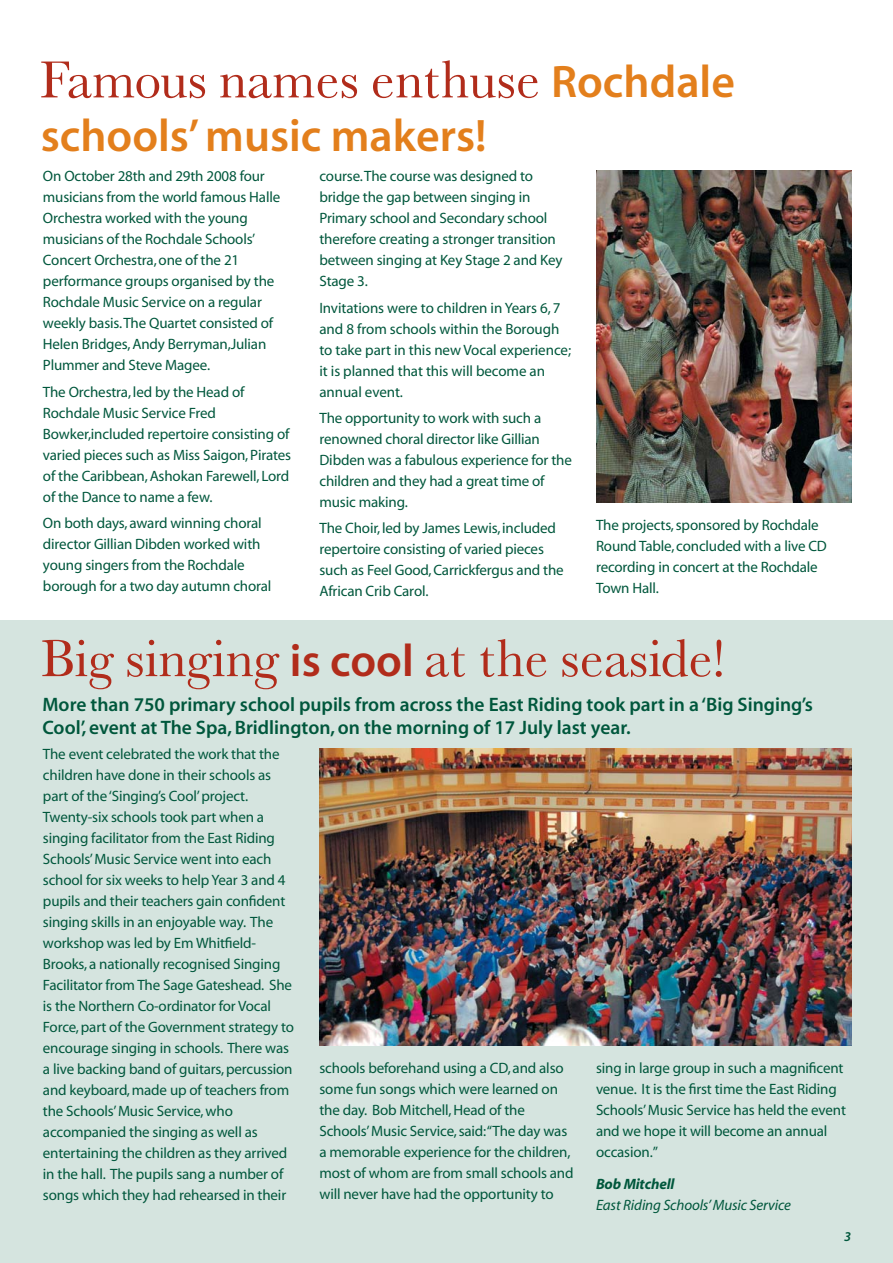
<style>
.page{position:relative;width:893px;height:1263px;background:#fff}
.page>*{position:absolute;margin:0;border:0;box-sizing:border-box;transform-origin:0 0}
.t1{font:54px "Baskerville No 2 BT";letter-spacing:-.035em;color:#b12c1b}
.t2{font:45.75px "Myriad MM 565 600";color:#e37f1c}
.t3{font:19.5px/22.5px "Myriad MM 565 600";color:#00573c}
.t4{font:15px/21px "Myriad MM 400 600";letter-spacing:-.01em;color:#00573c}
.t5{font:15px "Myriad MM It 400 600";letter-spacing:-.01em;color:#00573c}
.t6{font:15px "Myriad MM It 700 600";letter-spacing:-.01em;color:#00573c}
.t7{font:13.5px "Myriad MM It 565 600";color:#00573c}
.s1{font-family:"Myriad MM 565 600";font-size:45.75px;color:#e37f1c}
.s2{font-family:"Myriad MM 565 600";font-size:45.75px}
</style>
<div class="page">
<div style="left:0;top:621px;width:892px;height:642px;background:#d5e4df"></div>
<img style="left:596px;top:171px;width:255px;height:331px">
<img style="left:319px;top:748px;width:532px;height:298px">
<h1 class="t1" style="left:40px;top:59px;width:696px">Famous names enthuse <span class="s1">Rochdale</span></h1>
<h2 class="t2" style="left:41px;top:119px;width:447px">schools’ music makers!</h2>
<p class="t4" style="left:43px;top:167px;width:239px">On October 28th and 29th 2008 four musicians from the world famous Halle Orchestra worked with the young musicians of the Rochdale Schools’ Concert Orchestra, one of the 21 performance groups organised by the Rochdale Music Service on a regular weekly basis.The Quartet consisted of Helen Bridges, Andy Berryman,Julian Plummer and Steve Magee.</p>
<p class="t4" style="left:43px;top:383px;width:250px">The Orchestra, led by the Head of Rochdale Music Service Fred Bowker,included repertoire consisting of varied pieces such as Miss Saigon, Pirates of the Caribbean, Ashokan Farewell, Lord of the Dance to name a few.</p>
<p class="t4" style="left:43px;top:514px;width:230px">On both days, award winning choral director Gillian Dibden worked with young singers from the Rochdale borough for a two day autumn choral</p>
<p class="t4" style="left:319px;top:167px;width:244px">course.The course was designed to bridge the gap between singing in<br>Primary school and Secondary school therefore creating a stronger transition between singing at Key Stage 2 and Key<br>Stage 3.</p>
<p class="t4" style="left:319px;top:299px;width:253px">Invitations were to children in Years 6, 7 and 8 from schools within the Borough to take part in this new Vocal experience; it is planned that this will become an annual event.</p>
<p class="t4" style="left:319px;top:409px;width:254px">The opportunity to work with such a renowned choral director like Gillian<br>Dibden was a fabulous experience for the children and they had a great time of music making.</p>
<p class="t4" style="left:319px;top:519px;width:246px">The Choir, led by James Lewis, included repertoire consisting of varied pieces such as Feel Good, Carrickfergus and the African Crib Carol.</p>
<p class="t4" style="left:596px;top:516px;width:232px">The projects, sponsored by Rochdale<br>Round Table, concluded with a live CD recording in concert at the Rochdale<br>Town Hall.</p>
<h1 class="t1" style="left:41px;top:638px;width:686px">Big singing <span class="s2">is cool</span> at the seaside!</h1>
<h3 class="t3" style="left:43px;top:695px;width:772px">More than 750 primary school pupils from across the East Riding took part in a ‘Big Singing’s<br>Cool’, event at The Spa, Bridlington, on the morning of 17 July last year.</h3>
<p class="t4" style="left:43px;top:745px;width:253px">The event celebrated the work that the children have done in their schools as part of the ‘Singing’s Cool’project.<br>Twenty-six schools took part when a singing facilitator from the East Riding Schools’Music Service went into each school for six weeks to help Year 3 and 4 pupils and their teachers gain confident singing skills in an enjoyable way. The workshop was led by Em Whitfield-Brooks, a nationally recognised Singing Facilitator from The Sage Gateshead. She is the Northern Co-ordinator for Vocal Force,part of the Government strategy to encourage singing in schools. There was a live backing band of guitars, percussion and keyboard, made up of teachers from the Schools’Music Service, who accompanied the singing as well as entertaining the children as they arrived in the hall. The pupils sang a number of songs which they had rehearsed in their</p>
<p class="t4" style="left:319px;top:1059px;width:255px">schools beforehand using a CD, and also some fun songs which were learned on the day. Bob Mitchell, Head of the Schools’Music Service, said:“The day was a memorable experience for the children, most of whom are from small schools and will never have had the opportunity to</p>
<p class="t4" style="left:596px;top:1059px;width:251px">sing in large group in such a magnificent venue. It is the first time the East Riding Schools’Music Service has held the event and we hope it will become an annual occasion.”</p>
<p class="t6" style="left:596px;top:1178px;width:80px">Bob Mitchell</p>
<p class="t5" style="left:596px;top:1199px;width:196px">East Riding Schools’ Music Service</p>
<p class="t7" style="left:844px;top:1231px;width:9px">3</p>
</div>
